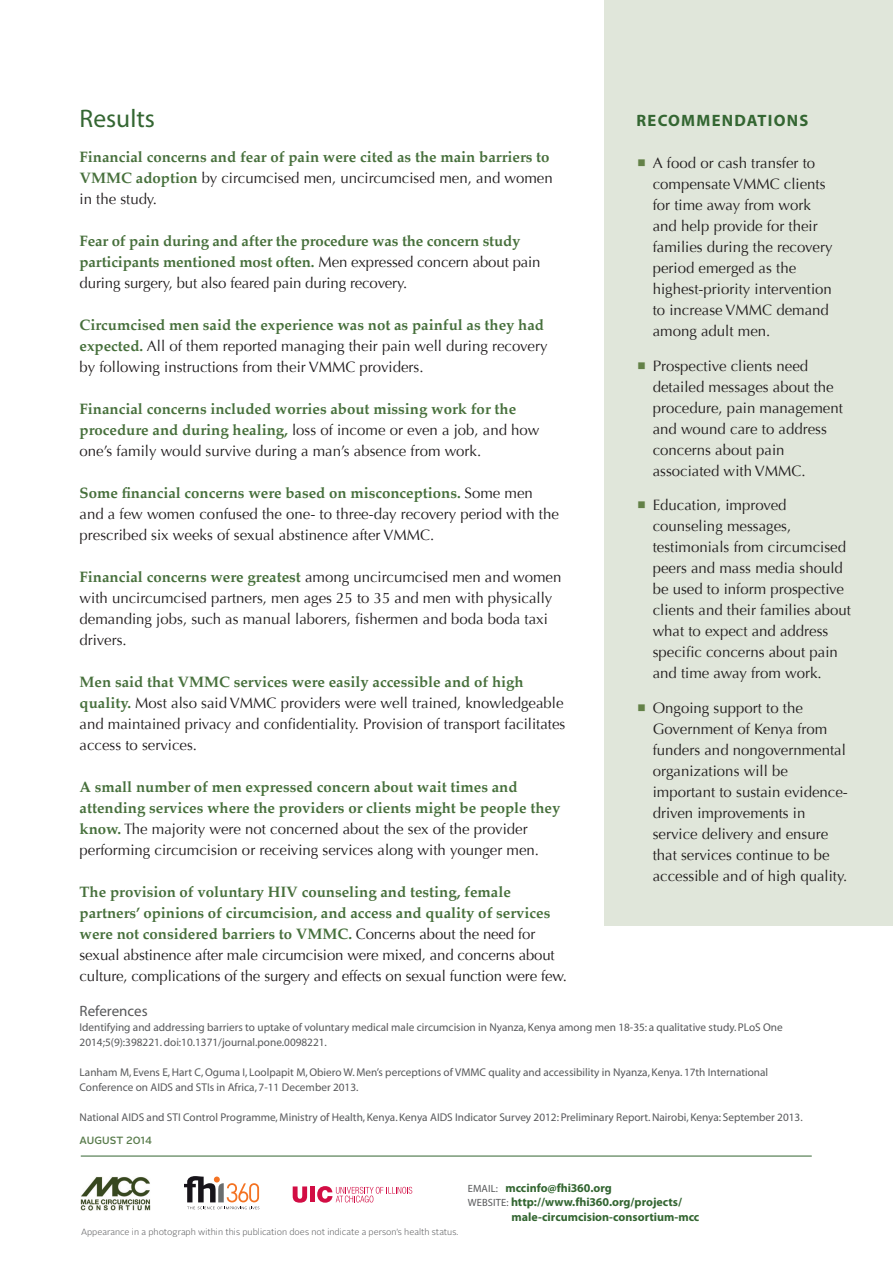
<style>
.page{position:relative;width:893px;height:1263px;background:#fff}
.page>*{position:absolute;margin:0;border:0;box-sizing:border-box;transform-origin:0 0}
.Subhead{font:25.5px "Myriad Pro";color:#346632}
.Box_Title{font:700 16.5px "Myriad Pro";letter-spacing:.075em;color:#346632}
.Body_text{font:15px/21px "Optima";color:#231f20}
.Body_text-2{font:700 15px/21px "Palatino";color:#47703c}
.Body_text-3{font:15px "Myriad Pro";color:#57585a}
.body_copy_bullets{font:700 12px/14.4px "Myriad Pro";color:#346632}
.footnote_text{font:11.25px/15px "Myriad MM 400 600";color:#57585a}
.body_copy_bullets-2{font:500 10.5px "Alright Sans";letter-spacing:.01em;color:#587b4b}
.body_copy_bullets-3{font:300 9px "Alright Sans";color:#57585a}
.s1{font-family:"Optima";font-weight:400;color:#231f20}
.s2{font-family:"Palatino";font-weight:700;color:#47703c}
.s3{font-weight:400;font-size:10.5px;color:#57585a}
</style>
<div class="page">
<div style="left:604px;top:0;width:289px;height:926px;background:#e0e6da"></div>
<img style="left:81px;top:1177px;width:69px;height:34px">
<svg style="left:184px;top:1176px;width:75px;height:33px"></svg>
<svg style="left:293px;top:1186px;width:14px;height:17px"></svg>
<div style="left:310px;top:1186px;width:5px;height:16px;background:#d20d44"></div>
<svg style="left:317px;top:1186px;width:95px;height:17px"></svg>
<hr style="left:81px;top:1156px;width:731px;height:1px;background:#346632">
<p class="Subhead" style="left:80px;top:103px;width:77px">Results</p>
<p class="Body_text-2" style="left:80px;top:146px;width:475px">Financial concerns and fear of pain were cited as the main barriers to<br>VMMC adoption <span class="s1">by circumcised men, uncircumcised men, and women in the study.</span></p>
<p class="Body_text-2" style="left:80px;top:230px;width:462px">Fear of pain during and after the procedure was the concern study participants mentioned most often. <span class="s1">Men expressed concern about pain during surgery, but also feared pain during recovery.</span></p>
<p class="Body_text" style="left:80px;top:314px;width:469px"><span class="s2">Circumcised men said the experience was not as painful as they had expected.</span> All of them reported managing their pain well during recovery by following instructions from their VMMC providers.</p>
<p class="Body_text-2" style="left:80px;top:398px;width:461px">Financial concerns included worries about missing work for the procedure and during healing, <span class="s1">loss of income or even a job, and how one’s family would survive during a man’s absence from work.</span></p>
<p class="Body_text" style="left:80px;top:482px;width:481px"><span class="s2">Some financial concerns were based on misconceptions.</span> Some men and a few women confused the one- to three-day recovery period with the prescribed six weeks of sexual abstinence after VMMC.</p>
<p class="Body_text" style="left:80px;top:566px;width:483px"><span class="s2">Financial concerns were greatest</span> among uncircumcised men and women with uncircumcised partners, men ages 25 to 35 and men with physically demanding jobs, such as manual laborers, fishermen and boda boda taxi drivers.</p>
<p class="Body_text" style="left:80px;top:671px;width:487px"><span class="s2">Men said that VMMC services were easily accessible and of high quality.</span> Most also said VMMC providers were well trained, knowledgeable and maintained privacy and confidentiality. Provision of transport facilitates access to services.</p>
<p class="Body_text-2" style="left:80px;top:776px;width:482px">A small number of men expressed concern about wait times and attending services where the providers or clients might be people they know. <span class="s1">The majority were not concerned about the sex of the provider performing circumcision or receiving services along with younger men.</span></p>
<p class="Body_text" style="left:80px;top:881px;width:489px"><span class="s2">The provision of voluntary HIV counseling and testing, female partners’ opinions of circumcision, and access and quality of services were not considered barriers to VMMC.</span> Concerns about the need for sexual abstinence after male circumcision were mixed, and concerns about culture, complications of the surgery and effects on sexual function were few.</p>
<p class="Box_Title" style="left:637px;top:110px;width:173px">RECOMMENDATIONS</p>
<p class="Body_text" style="left:653px;top:153px;width:181px">A food or cash transfer to compensate VMMC clients for time away from work and help provide for their families during the recovery period emerged as the highest-priority intervention to increase VMMC demand among adult men.</p>
<p class="Body_text" style="left:653px;top:355px;width:192px">Prospective clients need detailed messages about the procedure, pain management and wound care to address concerns about pain associated with VMMC.</p>
<p class="Body_text" style="left:653px;top:495px;width:200px">Education, improved counseling messages, testimonials from circumcised peers and mass media should be used to inform prospective clients and their families about what to expect and address specific concerns about pain and time away from work.</p>
<p class="Body_text" style="left:653px;top:697px;width:197px">Ongoing support to the<br>Government of Kenya from funders and nongovernmental organizations will be important to sustain evidence&shy;driven improvements in service delivery and ensure that services continue to be accessible and of high quality.</p>
<p class="Body_text-3" style="left:80px;top:1002px;width:70px">References</p>
<p class="footnote_text" style="left:80px;top:1020px;width:705px">Identifying and addressing barriers to uptake of voluntary medical male circumcision in Nyanza, Kenya among men 18-35: a qualitative study. PLoS One<br>2014;5(9):398221. doi:10.1371/journal.pone.0098221.</p>
<p class="footnote_text" style="left:80px;top:1065px;width:690px">Lanham M, Evens E, Hart C, Oguma I, Loolpapit M, Obiero W. Men’s perceptions of VMMC quality and accessibility in Nyanza, Kenya. 17th International<br>Conference on AIDS and STIs in Africa, 7-11 December 2013.</p>
<p class="footnote_text" style="left:80px;top:1110px;width:725px">National AIDS and STI Control Programme, Ministry of Health, Kenya. Kenya AIDS Indicator Survey 2012: Preliminary Report. Nairobi, Kenya: September 2013.</p>
<p class="body_copy_bullets-2" style="left:80px;top:1133px;width:74px">AUGUST 2014</p>
<p class="body_copy_bullets-3" style="left:81px;top:1226px;width:379px">Appearance in a photograph within this publication does not indicate a person’s health status.</p>
<p class="body_copy_bullets" style="left:468px;top:1180px;width:146px"><span class="s3">EMAIL:</span> mccinfo@fhi360.org</p>
<p class="body_copy_bullets" style="left:511px;top:1194px;width:189px;text-indent:-44px"><span class="s3">WEBSITE:</span> http://www.fhi360.org/projects/ male-circumcision-consortium-mcc</p>
</div>
